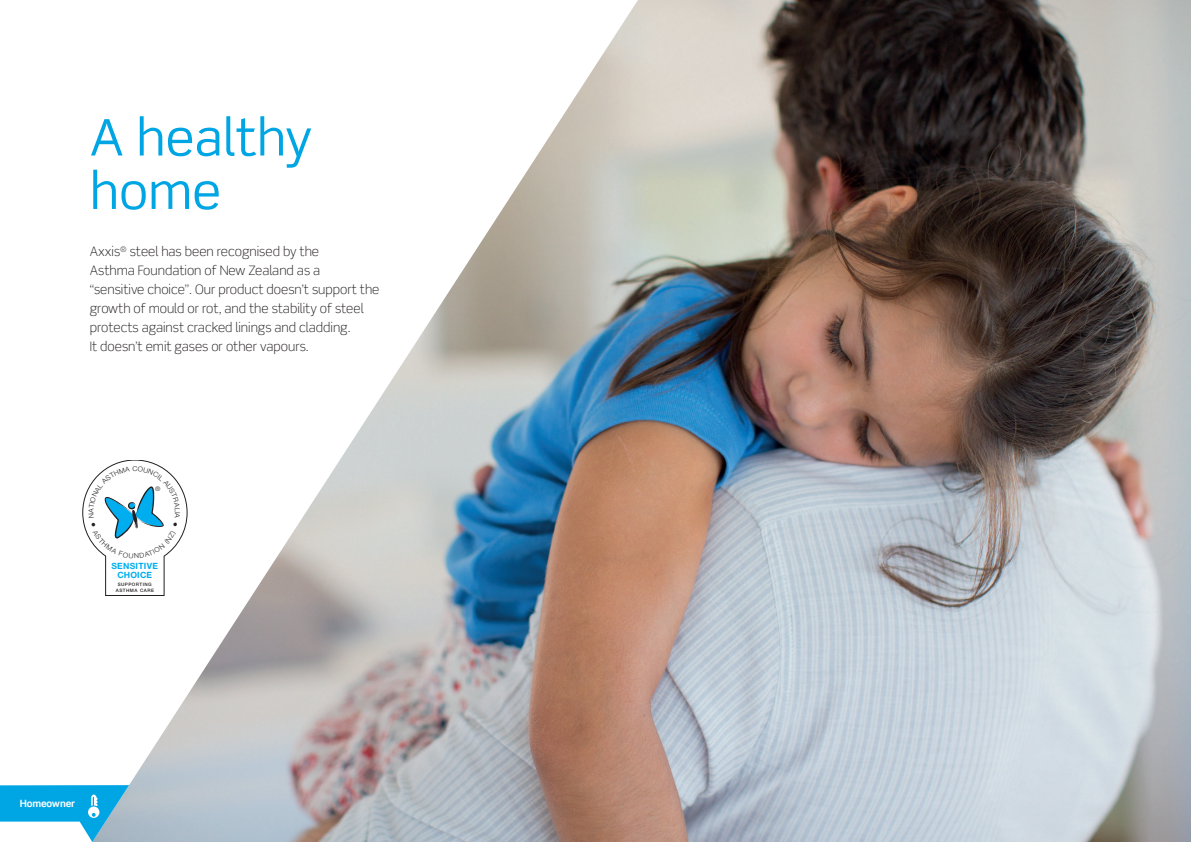
<style>
.page{position:relative;width:1191px;height:842px;background:#fff}
.page>*{position:absolute;margin:0;border:0;box-sizing:border-box;transform-origin:0 0}
.Mid_header{font:50.4px/53.4px "Scene Std";color:#00a6e4}
.INTRO_2{font:300 13px/19px "Scene Std";color:#231f20}
.t1{font:700 10px "Scene Std";letter-spacing:-.02em;color:#fff}
.t2{font:700 8.6px/9.1px "Helvetica Neue";letter-spacing:.025em;color:#00aeef;text-align:center}
.t3{font:300 6.3px "Helvetica Neue";color:#231f20;scale:1.05 1}
.t4{font:500 4.6px/5.9px "Helvetica Neue";letter-spacing:.11em;color:#231f20;text-align:center}
</style>
<div class="page">
<img style="left:638px;top:0;width:553px;height:842px">
<svg style="left:82px;top:0;width:556px;height:842px"></svg>
<svg style="left:0;top:785px;width:129px;height:57px"></svg>
<svg style="left:83px;top:460px;width:104px;height:136px"></svg>
<p class="Mid_header" style="left:90px;top:110px;width:224px">A healthy home</p>
<p class="INTRO_2" style="left:90px;top:242px;width:291px">Axxis<sup>®</sup> steel has been recognised by the<br>Asthma Foundation of New Zealand as a<br>“sensitive choice”. Our product doesn’t support the growth of mould or rot, and the stability of steel protects against cracked linings and cladding.<br>It doesn’t emit gases or other vapours.</p>
<p class="t3" style="left:155px;top:485px;width:7px">®</p>
<p class="t2" style="left:111px;top:561px;width:48px">SENSITIVE<br>CHOICE</p>
<p class="t4" style="left:116px;top:581px;width:40px">SUPPORTING<br>ASTHMA CARE</p>
<p class="t1" style="left:20px;top:797px;width:57px">Homeowner</p>
</div>
